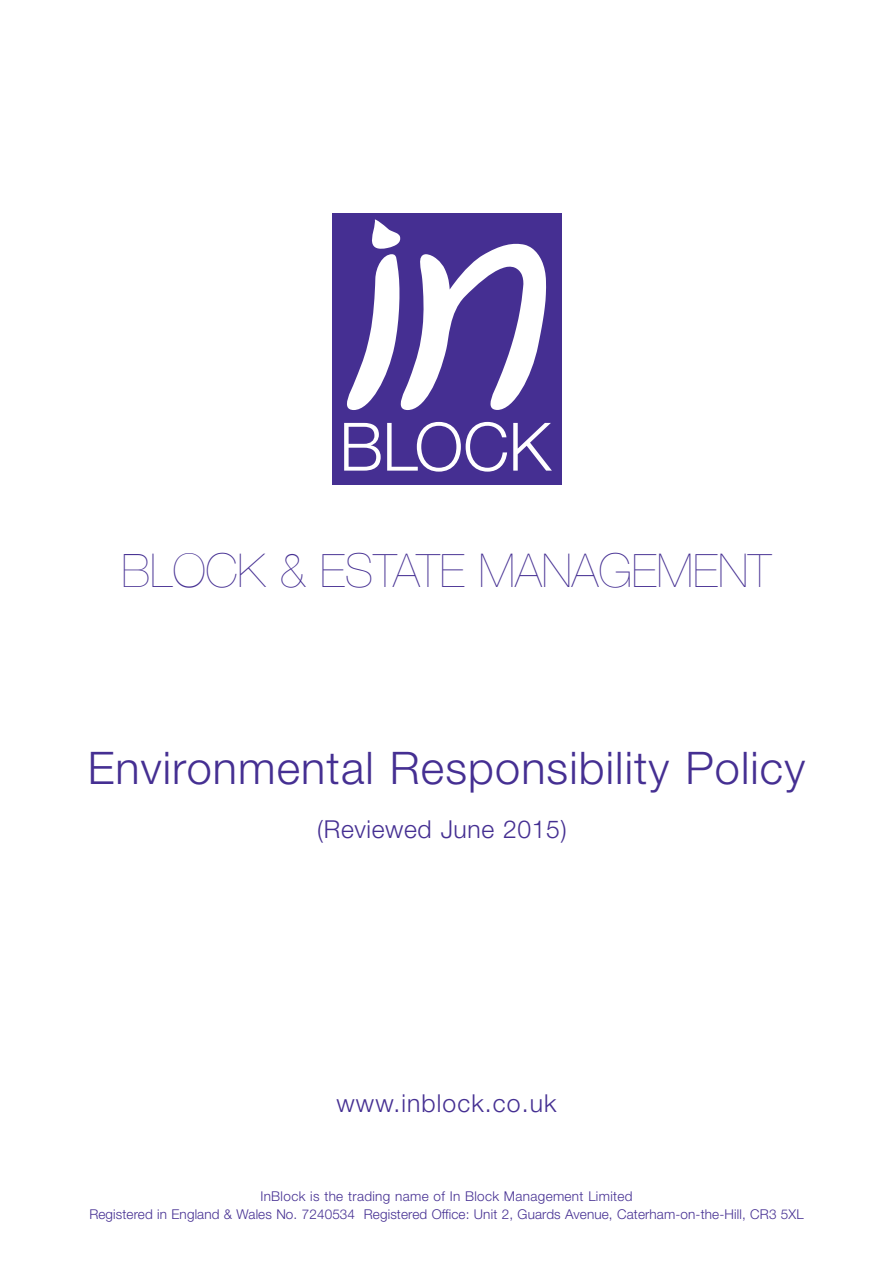
<style>
.page{position:relative;width:893px;height:1263px;background:#fff}
.page>*{position:absolute;margin:0;border:0;box-sizing:border-box;transform-origin:0 0}
.t1{font:200 46.35px "Helvetica Neue";color:#452f92}
.t2{font:300 45px "Helvetica Neue";letter-spacing:.025em;color:#452f92}
.t3{font:300 24.75px "Helvetica Neue";letter-spacing:.025em;color:#452f92}
.t4{font:300 24.75px "Helvetica Neue";letter-spacing:.045em;color:#452f92}
.t5{font:300 13.5px "Helvetica Neue";letter-spacing:.01em;color:#452f92}
</style>
<div class="page">
<div style="left:332px;top:213px;width:229px;height:271px;background:#452f92"></div>
<svg style="left:347px;top:219px;width:199px;height:191px"></svg>
<svg style="left:344px;top:423px;width:37px;height:48px"></svg>
<svg style="left:387px;top:422px;width:120px;height:50px"></svg>
<svg style="left:513px;top:423px;width:39px;height:48px"></svg>
<p class="t1" style="left:122px;top:543px;width:651px">BLOCK &amp; ESTATE MANAGEMENT</p>
<p class="t2" style="left:88px;top:740px;width:719px">Environmental Responsibility Policy</p>
<p class="t3" style="left:317px;top:814px;width:251px">(Reviewed June 2015)</p>
<p class="t4" style="left:336px;top:1088px;width:222px">www.inblock.co.uk</p>
<p class="t5" style="left:260px;top:1188px;width:374px">InBlock is the trading name of In Block Management Limited</p>
<p class="t5" style="left:89px;top:1206px;width:716px">Registered in England &amp; Wales No. 7240534 Registered Office: Unit 2, Guards Avenue, Caterham-on-the-Hill, CR3 5XL</p>
</div>
